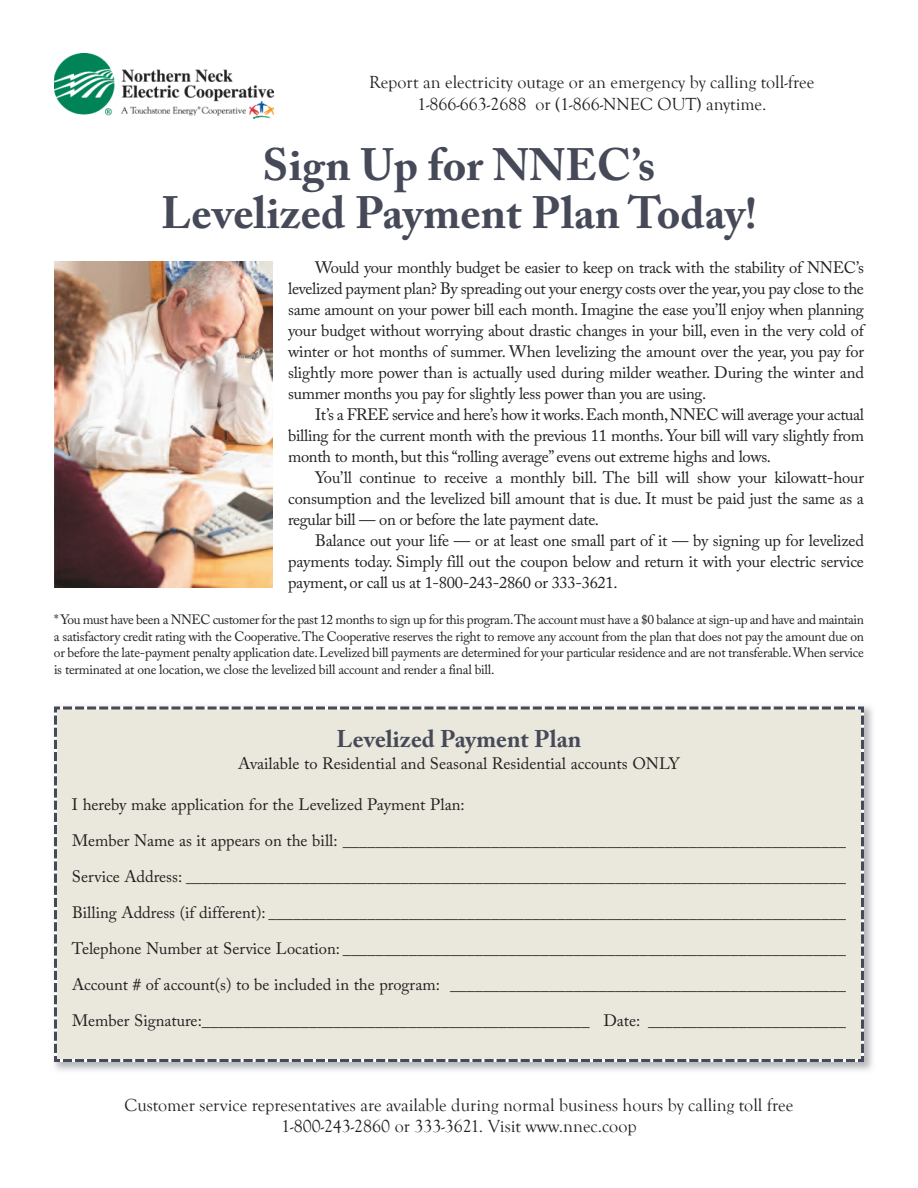
<style>
.page{position:relative;width:918px;height:1188px;background:#fff}
.page>*{position:absolute;margin:0;border:0;box-sizing:border-box;transform-origin:0 0}
.t1{font:700 45px/48px "Adobe Caslon Pro";color:#464a58;text-align:center}
.t2{font:700 24px "Adobe Caslon Pro";color:#464a58}
.t3{font:18px/21.6px "Goudy Old Style T";color:#231f20;text-align:center}
.t4{font:16.5px/21px "Adobe Caslon Pro";color:#231f20;text-align:justify}
.t5{font:13.5px/16.5px "Adobe Caslon Pro";letter-spacing:-.02em;color:#231f20;text-align:justify}
</style>
<div class="page">
<img style="left:54px;top:54px;width:220px;height:64px">
<img style="left:54px;top:706px;width:819px;height:365px">
<div style="left:54px;top:705px;width:811px;height:358px;background:#eae7dc"></div>
<img style="left:55px;top:261px;width:218px;height:327px">
<p class="t3" style="left:369px;top:71px;width:447px">Report an electricity outage or an emergency by calling toll-free<br>1-866-663-2688 or (1-866-NNEC OUT) anytime.</p>
<h1 class="t1" style="left:161px;top:146px;width:597px">Sign Up for NNEC’s<br>Levelized Payment Plan Today!</h1>
<p class="t4" style="left:288px;top:259px;width:577px;text-indent:27px">Would your monthly budget be easier to keep on track with the stability of NNEC’s levelized payment plan? By spreading out your energy costs over the year,you pay close to the same amount on your power bill each month. Imagine the ease you’ll enjoy when planning your budget without worrying about drastic changes in your bill, even in the very cold of winter or hot months of summer. When levelizing the amount over the year, you pay for slightly more power than is actually used during milder weather. During the winter and summer months you pay for slightly less power than you are using.</p>
<p class="t4" style="left:288px;top:406px;width:577px;text-indent:27px">It’s a FREE service and here’s how it works.Each month,NNEC will average your actual billing for the current month with the previous 11 months. Your bill will vary slightly from month to month, but this “rolling average” evens out extreme highs and lows.</p>
<p class="t4" style="left:288px;top:469px;width:577px;text-indent:27px">You’ll continue to receive a monthly bill. The bill will show your kilowatt-hour consumption and the levelized bill amount that is due. It must be paid just the same as a regular bill — on or before the late payment date.</p>
<p class="t4" style="left:288px;top:532px;width:577px;text-indent:27px">Balance out your life — or at least one small part of it — by signing up for levelized payments today. Simply fill out the coupon below and return it with your electric service payment, or call us at 1-800-243-2860 or 333-3621.</p>
<p class="t5" style="left:54px;top:613px;width:811px">* You must have been a NNEC customer for the past 12 months to sign up for this program.The account must have a $0 balance at sign-up and have and maintain a satisfactory credit rating with the Cooperative.The Cooperative reserves the right to remove any account from the plan that does not pay the amount due on or before the late-payment penalty application date.Levelized bill payments are determined for your particular residence and are not transferable.When service is terminated at one location, we close the levelized bill account and render a final bill.</p>
<h2 class="t2" style="left:337px;top:729px;width:246px">Levelized Payment Plan</h2>
<p class="t4" style="left:238px;top:755px;width:443px">Available to Residential and Seasonal Residential accounts ONLY</p>
<p class="t4" style="left:72px;top:788px;width:776px;line-height:36px;text-align:left">I hereby make application for the Levelized Payment Plan:<br>Member Name as it appears on the bill: _____________________________________________________________ Service Address: ________________________________________________________________________________ Billing Address (if different): ______________________________________________________________________ Telephone Number at Service Location: _____________________________________________________________ Account # of account(s) to be included in the program: ________________________________________________ Member Signature:_______________________________________________ Date: ________________________</p>
<p class="t3" style="left:125px;top:1094px;width:670px">Customer service representatives are available during normal business hours by calling toll free<br>1-800-243-2860 or 333-3621. Visit www.nnec.coop</p>
</div>
